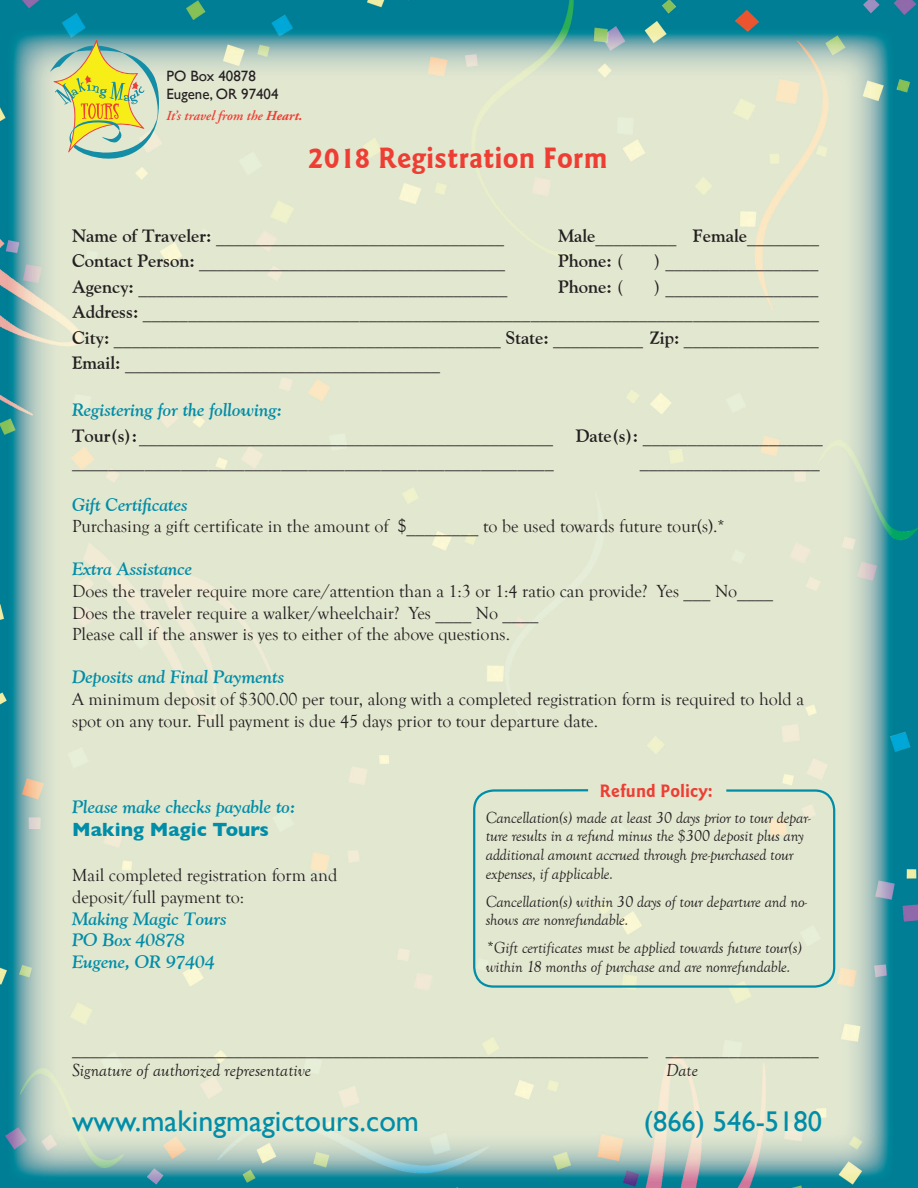
<style>
.page{position:relative;width:918px;height:1188px;background:#fff}
.page>*{position:absolute;margin:0;border:0;box-sizing:border-box;transform-origin:0 0}
.t1{font:30px "Gill Sans";color:#008da8}
.MMT_event_title{font:700 29.7px "Goudy Sans IT Cby BT";color:#ee3e34;scale:.95 1}
.t2{font:28.5px "Gill Sans";color:#008da8}
.event_body{font:700 19.5px "Gill Sans";color:#008da8}
.MMT_event_title-2{font:700 18.15px "Goudy Sans IT Cby BT";color:#ee3e34;scale:.95 1}
.event_body-2{font:18px "Goudy Old Style BT";color:#231f20}
.event_body-3{font:18px "Goudy Old Style T";color:#231f20}
.date{font:italic 700 18px "Goudy Old Style BT";color:#008da8}
.event_body-4{font:italic 18px "Goudy Old Style T";color:#231f20}
.event_body-5{font:700 18px "Goudy Old Style BT";color:#231f20}
.event_body-6{font:italic 16.5px/18.8px "Goudy Old Style T";letter-spacing:-.01em;color:#231f20}
.t3{font:15px "Gill Sans";color:#231f20}
.t4{font:italic 600 13.8px "Adobe Garamond Pro";color:#ee3e34}
.s1{font-weight:700}
.s2{font-weight:400}
.s3{font-family:"Goudy Old Style BT"}
</style>
<div class="page">
<img style="left:0;top:0;width:918px;height:1188px">
<svg style="left:50px;top:40px;width:109px;height:124px;background:#c5d094"></svg>
<div style="left:473px;top:789px;width:362px;height:199px;border:2px solid #008da8;border-radius:19px"></div>
<p class="t3" style="left:166px;top:68px;width:91px">PO Box 40878</p>
<p class="t3" style="left:166px;top:85px;width:114px">Eugene, OR 97404</p>
<p class="t4" style="left:166px;top:108px;width:138px">It’s travel from the <span class="s1">Heart.</span></p>
<p class="MMT_event_title" style="left:308px;top:139px;width:317px">2018 Registration Form</p>
<p class="event_body-2" style="left:72px;top:224px;width:434px"><span class="s1">Name of Traveler:</span> ________________________________</p>
<p class="event_body-2" style="left:558px;top:224px;width:263px"><span class="s1">Male</span>_________ <span class="s1">Female</span>________</p>
<p class="event_body-2" style="left:72px;top:250px;width:435px"><span class="s1">Contact Person:</span> __________________________________</p>
<p class="event_body-5" style="left:558px;top:250px;width:67px">Phone: <span class="s2">(</span></p>
<p class="event_body-2" style="left:654px;top:250px;width:166px">) _________________</p>
<p class="event_body-2" style="left:72px;top:275px;width:437px"><span class="s1">Agency:</span> _________________________________________</p>
<p class="event_body-5" style="left:558px;top:275px;width:67px">Phone: <span class="s2">(</span></p>
<p class="event_body-2" style="left:654px;top:275px;width:166px">) _________________</p>
<p class="event_body-2" style="left:72px;top:301px;width:749px"><span class="s1">Address:</span> ___________________________________________________________________________</p>
<p class="event_body-2" style="left:72px;top:326px;width:748px"><span class="s1">City:</span> ___________________________________________ <span class="s1">State:</span> __________ <span class="s1">Zip:</span> _______________</p>
<p class="event_body-2" style="left:72px;top:352px;width:370px"><span class="s1">Email:</span> ___________________________________</p>
<p class="date" style="left:72px;top:399px;width:211px">Registering for the following:</p>
<p class="event_body-2" style="left:72px;top:424px;width:483px"><span class="s1">Tour(s):</span> ______________________________________________</p>
<p class="event_body-2" style="left:576px;top:424px;width:249px"><span class="s1">Date(s):</span> ____________________</p>
<p class="event_body-2" style="left:72px;top:450px;width:483px">_____________________________________________________</p>
<p class="event_body-2" style="left:640px;top:450px;width:181px">____________________</p>
<p class="date" style="left:72px;top:493px;width:117px">Gift Certificates</p>
<p class="event_body-3" style="left:72px;top:516px;width:654px">Purchasing a gift certificate in the amount of <span class="s3">$________</span> to be used towards future tour(s).*</p>
<p class="date" style="left:72px;top:558px;width:122px">Extra Assistance</p>
<p class="event_body-3" style="left:72px;top:581px;width:703px">Does the traveler require more care/attention than a 1:3 or 1:4 ratio can provide? Yes <span class="s3">___</span> No<span class="s3">____</span></p>
<p class="event_body-3" style="left:72px;top:603px;width:468px">Does the traveler require a walker/wheelchair? Yes <span class="s3">____</span> No <span class="s3">____</span></p>
<p class="event_body-3" style="left:72px;top:624px;width:440px">Please call if the answer is yes to either of the above questions.</p>
<p class="date" style="left:72px;top:666px;width:214px">Deposits and Final Payments</p>
<p class="event_body-3" style="left:72px;top:689px;width:733px">A minimum deposit of $300.00 per tour, along with a completed registration form is required to hold a</p>
<p class="event_body-3" style="left:72px;top:711px;width:528px">spot on any tour. Full payment is due 45 days prior to tour departure date.</p>
<p class="date" style="left:72px;top:796px;width:225px">Please make checks payable to:</p>
<p class="event_body" style="left:72px;top:814px;width:199px">Making Magic Tours</p>
<p class="event_body-3" style="left:72px;top:866px;width:267px">Mail completed registration form and</p>
<p class="event_body-3" style="left:72px;top:887px;width:174px">deposit/full payment to:</p>
<p class="date" style="left:72px;top:907px;width:156px">Making Magic Tours</p>
<p class="date" style="left:72px;top:929px;width:114px">PO Box 40878</p>
<p class="date" style="left:72px;top:950px;width:144px">Eugene, OR 97404</p>
<p class="MMT_event_title-2" style="left:600px;top:779px;width:120px">Refund Policy:</p>
<p class="event_body-6" style="left:486px;top:808px;width:327px">Cancellation(s) made at least 30 days prior to tour depar&shy;ture results in a refund minus the $300 deposit plus any additional amount accrued through pre-purchased tour expenses, if applicable.</p>
<p class="event_body-6" style="left:486px;top:892px;width:323px">Cancellation(s) within 30 days of tour departure and no&shy;shows are nonrefundable.</p>
<p class="event_body-6" style="left:486px;top:939px;width:318px">*Gift certificates must be applied towards future tour(s) within 18 months of purchase and are nonrefundable.</p>
<p class="event_body-2" style="left:72px;top:1037px;width:748px">________________________________________________________________ _________________</p>
<p class="event_body-4" style="left:72px;top:1060px;width:241px">Signature of authorized representative</p>
<p class="event_body-4" style="left:666px;top:1060px;width:33px">Date</p>
<p class="t1" style="left:72px;top:1103px;width:349px">www.makingmagictours.com</p>
<p class="t2" style="left:644px;top:1105px;width:180px">(866) 546-5180</p>
</div>
